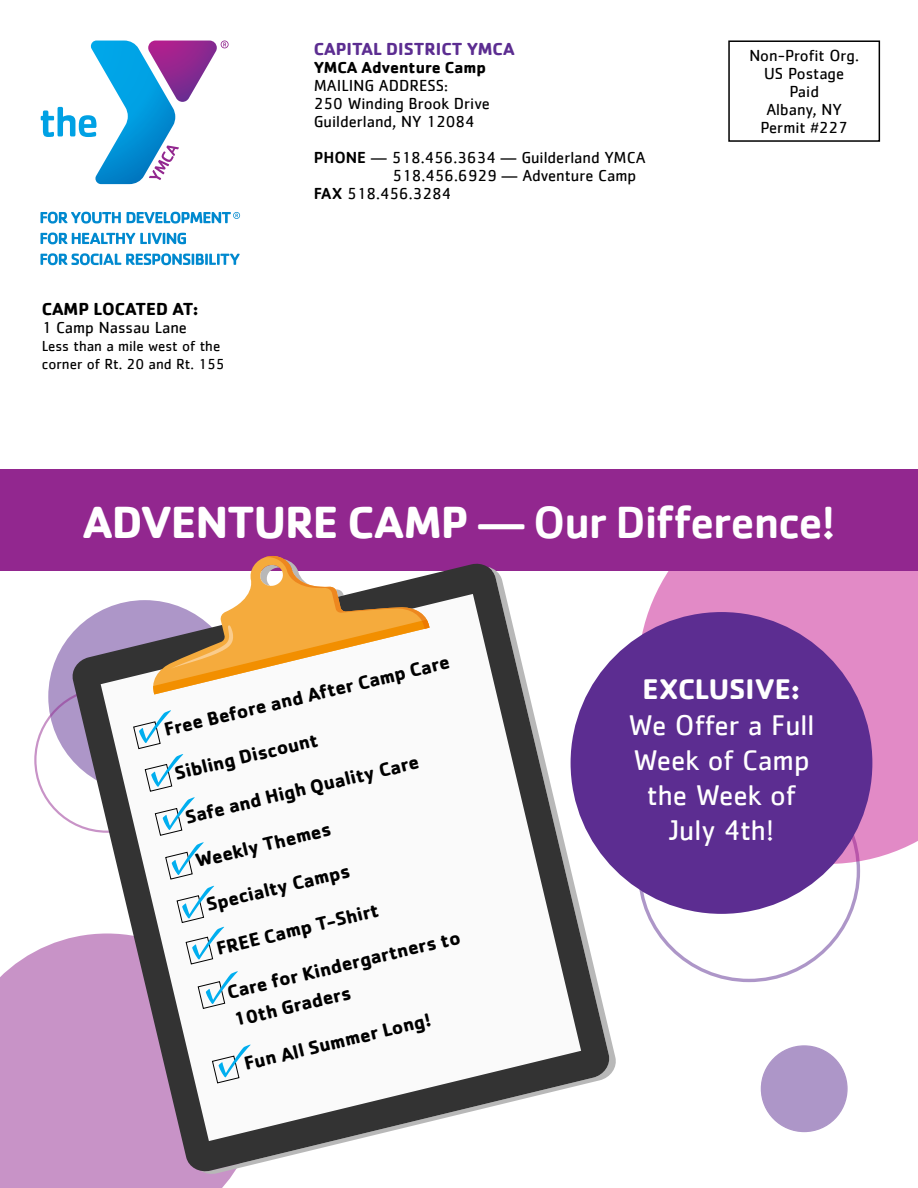
<style>
.page{position:relative;width:918px;height:1188px;background:#fff}
.page>*{position:absolute;margin:0;border:0;box-sizing:border-box;transform-origin:0 0}
.t1{font:48.45px "Minion Pro";color:#00aeef;scale:1.09 1}
.t2{font:500 46.5px "Cachet";letter-spacing:-.025em;color:#fff}
.t3{font:29.4px/35.2px "Cachet";color:#fff;text-align:center}
.t4{font:700 29.4px "Cachet";color:#fff}
.t5{font:700 19.5px/28px "Cachet";color:#000}
.t6{font:700 18px "Cachet";color:#5c2d91}
.t7{font:700 18px "Cachet";color:#000}
.t8{font:16.5px/18px "Cachet";color:#000}
.t9{font:700 16.5px "Cachet";color:#000}
.t10{font:15px/18px "Cachet";color:#000}
.s1{font-weight:500}
.s2{font-weight:700}
</style>
<div class="page">
<div style="left:50px;top:602px;width:190px;height:190px;background:#ad96c8;border-radius:50%"></div>
<div style="left:0;top:937px;width:232px;height:251px;background:#c893c7"></div>
<svg style="left:638px;top:571px;width:280px;height:293px;background:#e390c9"></svg>
<div style="left:0;top:470px;width:918px;height:101px;background:#92278f"></div>
<div style="left:728px;top:40px;width:152px;height:102px;border:2px solid #000"></div>
<svg style="left:41px;top:40px;width:188px;height:144px"></svg>
<svg style="left:40px;top:212px;width:81px;height:12px"></svg>
<svg style="left:40px;top:233px;width:146px;height:11px"></svg>
<svg style="left:40px;top:253px;width:200px;height:12px"></svg>
<svg style="left:127px;top:212px;width:113px;height:12px"></svg>
<div style="left:761px;top:1046px;width:86px;height:86px;background:#ad96c8;border-radius:50%"></div>
<div style="left:571px;top:612px;width:301px;height:302px;background:#5c2d91;border-radius:50%"></div>
<svg style="left:71px;top:563px;width:540px;height:610px"></svg>
<svg style="left:101px;top:594px;width:480px;height:547px"></svg>
<svg style="left:153px;top:556px;width:276px;height:138px"></svg>
<svg style="left:133px;top:721px;width:28px;height:29px"></svg>
<svg style="left:144px;top:763px;width:29px;height:29px"></svg>
<svg style="left:154px;top:808px;width:29px;height:28px"></svg>
<svg style="left:165px;top:851px;width:28px;height:29px"></svg>
<svg style="left:176px;top:895px;width:29px;height:28px"></svg>
<svg style="left:185px;top:936px;width:29px;height:29px"></svg>
<svg style="left:197px;top:981px;width:29px;height:28px"></svg>
<svg style="left:212px;top:1055px;width:28px;height:29px"></svg>
<p class="t7" style="left:42px;top:297px;width:158px">CAMP LOCATED AT:</p>
<p class="t8" style="left:42px;top:318px;width:147px">1 Camp Nassau Lane</p>
<p class="t10" style="left:42px;top:337px;width:185px">Less than a mile west of the corner of Rt. 20 and Rt. 155</p>
<p class="t6" style="left:314px;top:37px;width:202px">CAPITAL DISTRICT YMCA</p>
<p class="t9" style="left:314px;top:57px;width:174px">YMCA Adventure Camp</p>
<p class="t8" style="left:314px;top:76px;width:177px">MAILING ADDRESS:<br>250 Winding Brook Drive<br>Guilderland, NY 12084</p>
<p class="t8" style="left:314px;top:148px;width:333px"><span class="s1">PHONE</span> — 518.456.3634 — Guilderland YMCA</p>
<p class="t8" style="left:392px;top:166px;width:245px">518.456.6929 — Adventure Camp</p>
<p class="t8" style="left:314px;top:184px;width:139px"><span class="s1">FAX</span> 518.456.3284</p>
<p class="t8" style="left:749px;top:46px;width:111px;text-align:center">Non-Profit Org.<br>US Postage<br>Paid<br>Albany, NY<br>Permit #227</p>
<h2 class="t2" style="left:83px;top:494px;width:754px"><span class="s2">ADVENTURE CAMP</span> — Our Difference!</h2>
<p class="t5" style="left:161px;top:717px;width:294px;rotate:-14deg">Free Before and After Camp Care</p>
<p class="t5" style="left:172px;top:760px;width:148px;rotate:-14deg">Sibling Discount</p>
<h1 class="t1" style="left:137px;top:692px;width:34px">✓</h1>
<h1 class="t1" style="left:149px;top:736px;width:34px">✓</h1>
<h1 class="t1" style="left:161px;top:779px;width:34px">✓</h1>
<h1 class="t1" style="left:170px;top:824px;width:34px">✓</h1>
<h1 class="t1" style="left:180px;top:868px;width:34px">✓</h1>
<h1 class="t1" style="left:190px;top:909px;width:34px">✓</h1>
<h1 class="t1" style="left:204px;top:953px;width:34px">✓</h1>
<p class="t5" style="left:182px;top:804px;width:241px;rotate:-14deg">Safe and High Quality Care</p>
<p class="t5" style="left:193px;top:847px;width:140px;rotate:-14deg">Weekly Themes</p>
<p class="t5" style="left:203px;top:891px;width:149px;rotate:-14deg">Specialty Camps</p>
<p class="t5" style="left:214px;top:935px;width:168px;rotate:-14deg">FREE Camp T-Shirt</p>
<p class="t5" style="left:224px;top:979px;width:241px;rotate:-14deg">Care for Kindergartners to<br>10th Graders</p>
<p class="t5" style="left:241px;top:1050px;width:193px;rotate:-14deg">Fun All Summer Long!</p>
<h1 class="t1" style="left:217px;top:1027px;width:34px">✓</h1>
<h3 class="t4" style="left:643px;top:670px;width:159px">EXCLUSIVE:</h3>
<h3 class="t3" style="left:629px;top:707px;width:187px">We Offer a Full<br>Week of Camp the Week of<br>July 4th!</h3>
</div>
